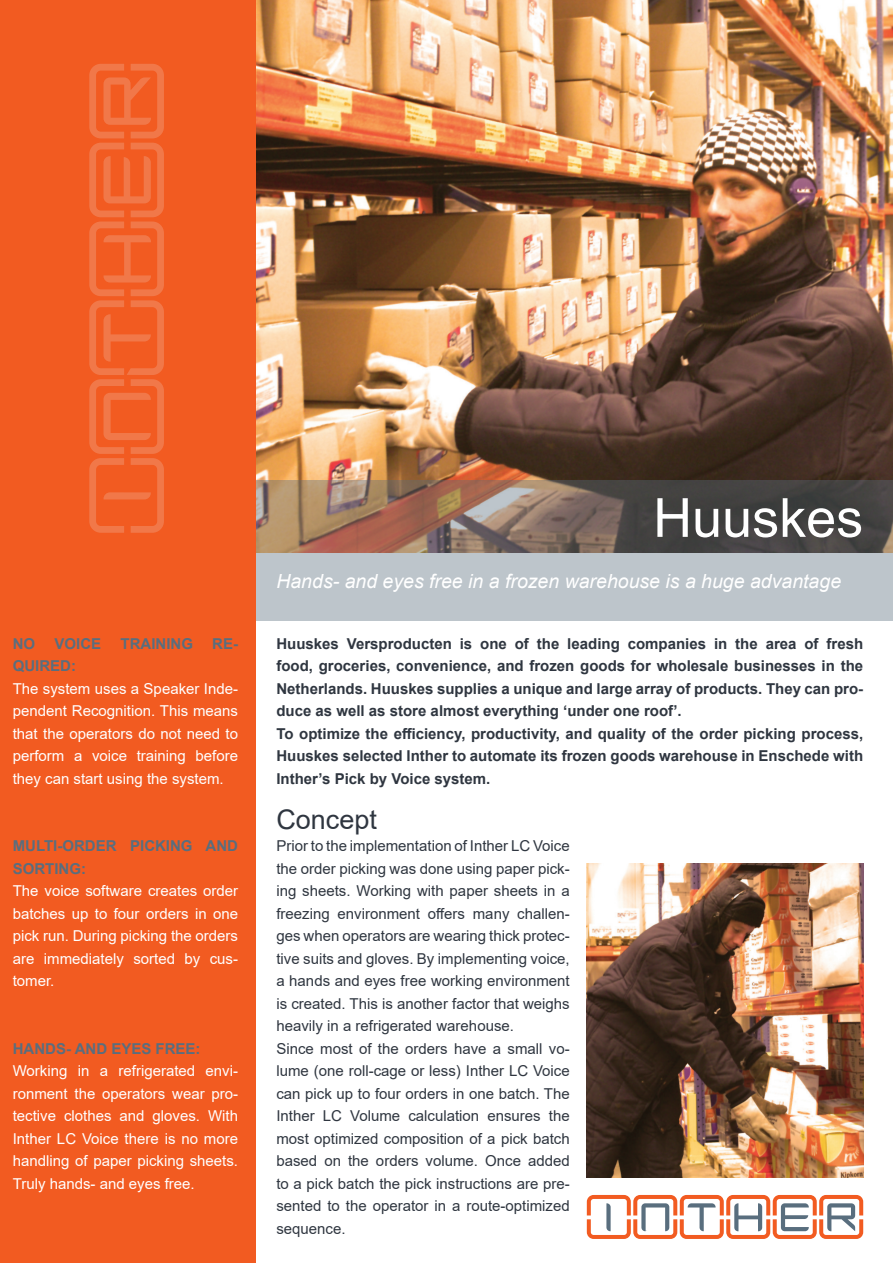
<style>
.page{position:relative;width:893px;height:1263px;background:#fff}
.page>*{position:absolute;margin:0;border:0;box-sizing:border-box;transform-origin:0 0}
.t1{font:54px "Arial";color:#fff}
.t2{font:27px "Arial";color:#2f3640}
.t3{font:italic 19.5px "Arial";color:#fff}
.t4{font:15px/22.5px "Arial";color:#2f3640;text-align:justify}
.t5{font:700 15px/22.5px "Arial";color:#2f3640;text-align:justify}
.t6{font:15px/22.5px "Arial";color:#fff;text-align:justify}
.t7{font:700 15px/22.5px "Arial";color:#596e7e}
</style>
<div class="page">
<img style="left:255px;top:0;width:638px;height:480px">
<svg style="left:255px;top:480px;width:638px;height:141px;background:#998e89"></svg>
<div style="left:0;top:0;width:255px;height:1263px;background:#f25b21"></div>
<svg style="left:89px;top:64px;width:75px;height:469px"></svg>
<svg style="left:587px;top:1195px;width:276px;height:44px"></svg>
<img style="left:587px;top:863px;width:276px;height:315px">
<p class="t7" style="left:13px;top:632px;width:24px">NO</p>
<p class="t7" style="left:55px;top:632px;width:48px">VOICE</p>
<p class="t7" style="left:120px;top:632px;width:74px">TRAINING</p>
<p class="t7" style="left:212px;top:632px;width:27px">RE-</p>
<p class="t7" style="left:13px;top:655px;width:65px">QUIRED:</p>
<p class="t6" style="left:13px;top:677px;width:227px">The system uses a Speaker Inde&shy;pendent Recognition. This means that the operators do not need to perform a voice training before they can start using the system.</p>
<p class="t7" style="left:13px;top:835px;width:227px">MULTI-ORDER PICKING AND<br>SORTING:</p>
<p class="t6" style="left:13px;top:880px;width:227px">The voice software creates order batches up to four orders in one pick run. During picking the orders are immediately sorted by cus&shy;tomer.</p>
<p class="t7" style="left:13px;top:1037px;width:189px">HANDS- AND EYES FREE:</p>
<p class="t6" style="left:13px;top:1060px;width:227px">Working in a refrigerated envi&shy;ronment the operators wear pro&shy;tective clothes and gloves. With Inther LC Voice there is no more handling of paper picking sheets.<br>Truly hands- and eyes free.</p>
<p class="t1" style="left:653px;top:481px;width:212px">Huuskes</p>
<p class="t3" style="left:276px;top:568px;width:566px">Hands- and eyes free in a frozen warehouse is a huge advantage</p>
<p class="t5" style="left:276px;top:632px;width:588px">Huuskes Versproducten is one of the leading companies in the area of fresh food, groceries, convenience, and frozen goods for wholesale businesses in the Netherlands. Huuskes supplies a unique and large array of products. They can pro&shy;duce as well as store almost everything ‘under one roof’.</p>
<p class="t5" style="left:276px;top:722px;width:588px">To optimize the efficiency, productivity, and quality of the order picking process, Huuskes selected Inther to automate its frozen goods warehouse in Enschede with Inther’s Pick by Voice system.</p>
<p class="t2" style="left:276px;top:801px;width:102px">Concept</p>
<p class="t4" style="left:276px;top:835px;width:295px">Prior to the implementation of Inther LC Voice the order picking was done using paper pick&shy;ing sheets. Working with paper sheets in a freezing environment offers many challen&shy;ges when operators are wearing thick protec&shy;tive suits and gloves. By implementing voice, a hands and eyes free working environment is created. This is another factor that weighs heavily in a refrigerated warehouse.</p>
<p class="t4" style="left:276px;top:1037px;width:295px">Since most of the orders have a small vo&shy;lume (one roll-cage or less) Inther LC Voice can pick up to four orders in one batch. The Inther LC Volume calculation ensures the most optimized composition of a pick batch based on the orders volume. Once added to a pick batch the pick instructions are pre&shy;sented to the operator in a route-optimized sequence.</p>
</div>
